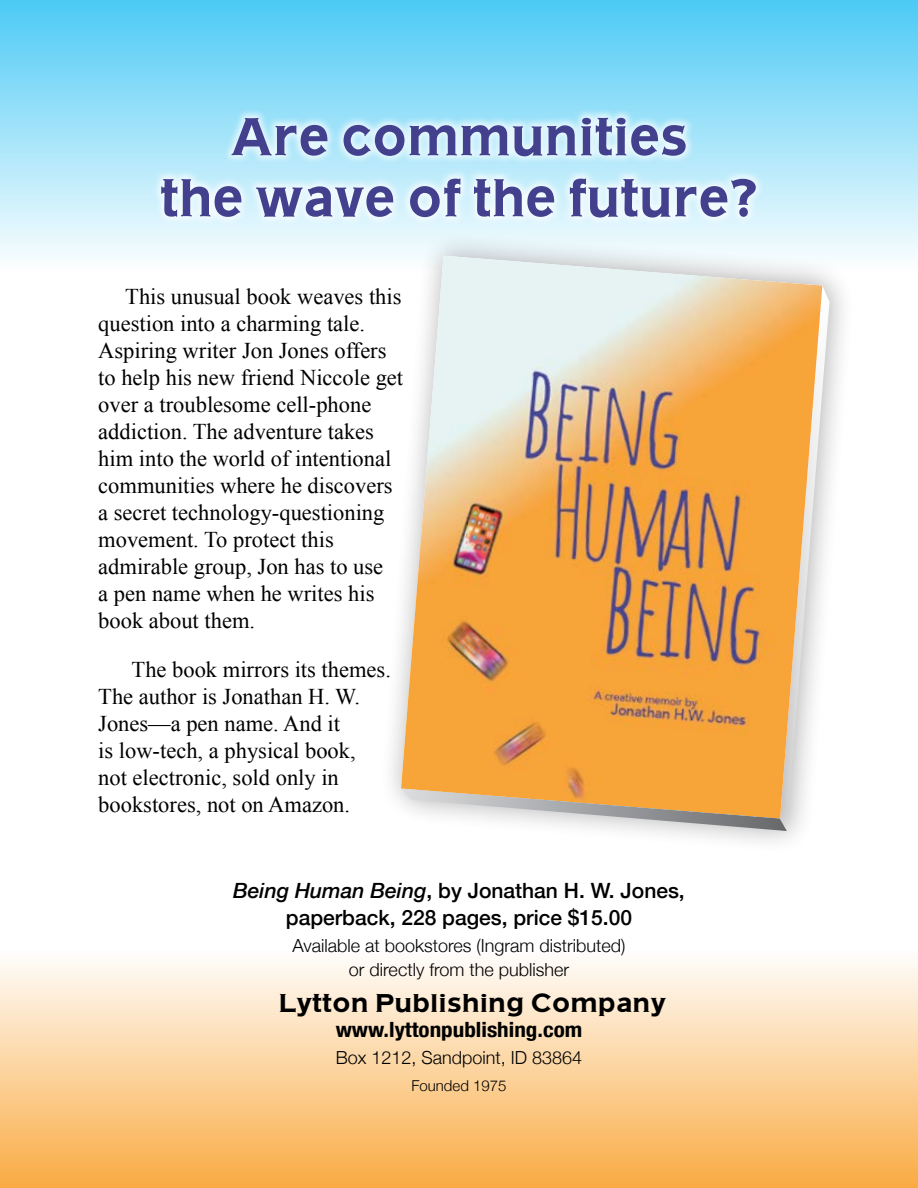
<style>
.page{position:relative;width:918px;height:1188px;background:#fff}
.page>*{position:absolute;margin:0;border:0;box-sizing:border-box;transform-origin:0 0}
.t1{font:56.1px/61.2px "American Gothic Bld";color:#43408e;text-align:center;scale:.91 1}
.t2{font:27px "American Gothic Bld";color:#000}
.t3{font:22.5px/27px "Times New Roman";color:#000}
.t4{font:500 21px/27px "Helvetica Neue";color:#000;text-align:center}
.t5{font:700 condensed 21px "Helvetica Neue";color:#000;scale:1.1 1}
.t6{font:300 18px/24px "Helvetica Neue";color:#000;text-align:center}
.t7{font:300 15px "Helvetica Neue";color:#000}
.s1{font-style:italic}
</style>
<div class="page">
<div style="left:0;top:0;width:918px;height:271px;background:linear-gradient(to bottom,#4ccaf5,#fdfefe)"></div>
<div style="left:0;top:950px;width:918px;height:238px;background:linear-gradient(to bottom,#fefefd,#faab43)"></div>
<div style="left:152px;top:108px;width:613px;height:119px;background:#fff;opacity:.75"></div>
<svg style="left:374px;top:226px;width:487px;height:616px"></svg>
<img style="left:401px;top:256px;width:421px;height:563px">
<svg style="left:401px;top:789px;width:386px;height:42px"></svg>
<h1 class="t1" style="left:160px;top:106px;width:659px">Are communities<br>the wave of the future?</h1>
<p class="t3" style="left:98px;top:283px;width:306px;text-indent:27px">This unusual book weaves this question into a charming tale.<br>Aspiring writer Jon Jones offers to help his new friend Niccole get over a troublesome cell-phone addiction. The adventure takes him into the world of intentional communities where he discovers a secret technology-questioning movement. To protect this admirable group, Jon has to use<br>a pen name when he writes his book about them.</p>
<p class="t3" style="left:98px;top:655px;width:294px;text-indent:33px">The book mirrors its themes.<br>The author is Jonathan H. W.<br>Jones—a pen name. And it<br>is low-tech, a physical book,<br>not electronic, sold only in bookstores, not on Amazon.</p>
<p class="t4" style="left:233px;top:876px;width:453px"><span class="s1">Being Human Being</span>, by Jonathan H. W. Jones, paperback, 228 pages, price $15.00</p>
<p class="t6" style="left:292px;top:933px;width:335px">Available at bookstores (Ingram distributed) or directly from the publisher</p>
<p class="t2" style="left:279px;top:987px;width:389px">Lytton Publishing Company</p>
<p class="t5" style="left:336px;top:1012px;width:226px">www.lyttonpublishing.com</p>
<p class="t6" style="left:336px;top:1044px;width:248px">Box 1212, Sandpoint, ID 83864</p>
<p class="t7" style="left:411px;top:1074px;width:97px">Founded 1975</p>
</div>
